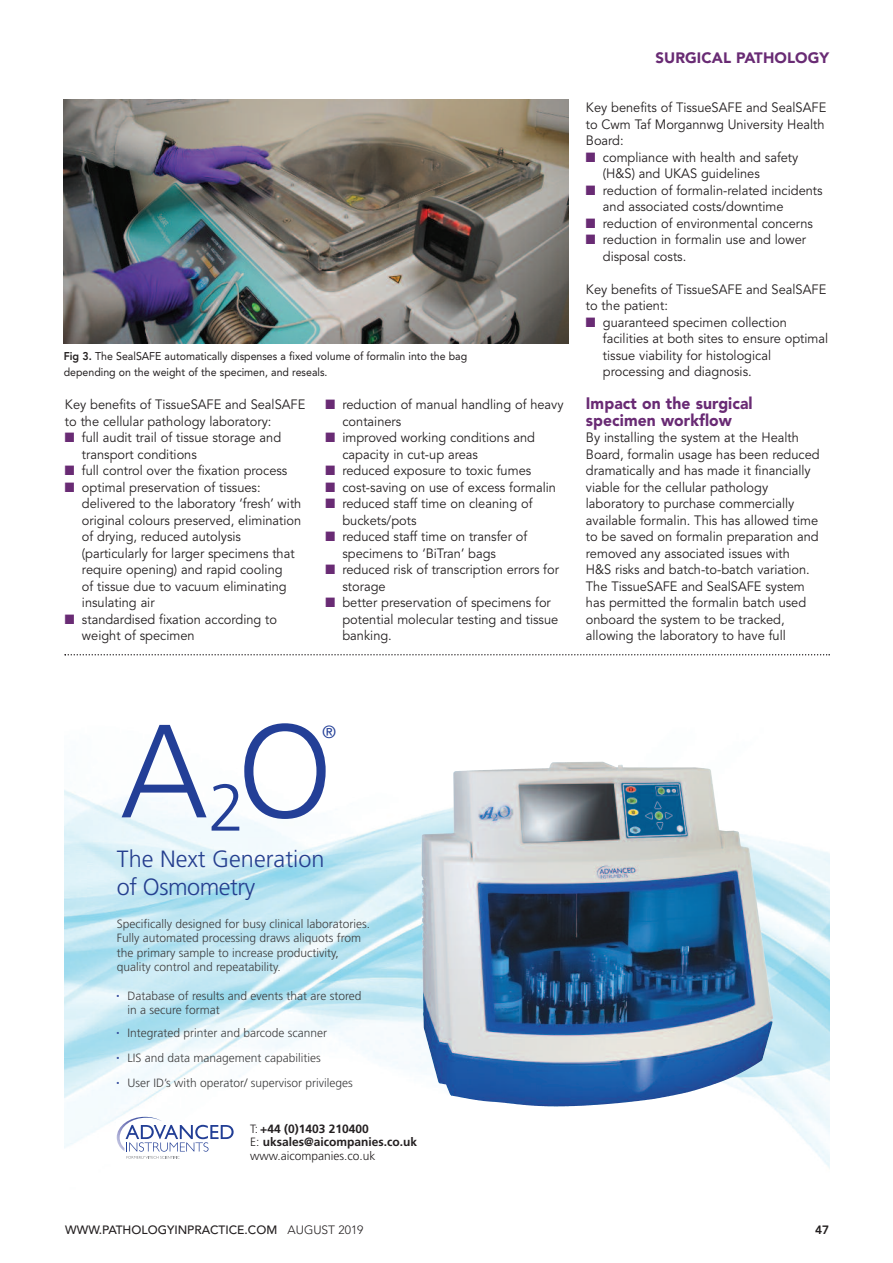
<style>
.page{position:relative;width:893px;height:1263px;background:#fff}
.page>*{position:absolute;margin:0;border:0;box-sizing:border-box;transform-origin:0 0}
.t1{font:300 132.45px "Frutiger";color:#233f97}
.t2{font:300 23.55px/27.6px "Frutiger";color:#253f8f}
.t3{font:300 17.7px "Frutiger";color:#233f97}
.t4{font:900 16.5px/16.5px "Avenir";letter-spacing:.005em;color:#692b74;scale:.95 1}
.t5{font:900 15px "Avenir";letter-spacing:.005em;color:#692b74}
.t6{font:13.5px/16.5px "Avenir";color:#231f20;scale:.95 1}
.t7{font:300 12px/14.4px "Frutiger";color:#3e3e3f}
.t8{font:700 12px/13px "Frutiger";color:#231f20}
.t9{font:500 12px "Avenir";color:#231f20}
.t10{font:300 12px "Frutiger";color:#231f20}
.t11{font:800 12px "Avenir";color:#231f20}
.t12{font:11.25px/16.5px "Avenir";color:#231f20;scale:.94 1}
.s1{font-weight:800}
.s2{color:#692b74}
.s3{font-weight:300}
</style>
<div class="page">
<img style="left:65px;top:761px;width:765px;height:408px">
<img style="left:422px;top:762px;width:176px;height:73px">
<img style="left:117px;top:1117px;width:45px;height:34px">
<svg style="left:126px;top:1125px;width:108px;height:34px"></svg>
<svg style="left:65px;top:654px;width:765px;height:1px"></svg>
<img style="left:64px;top:100px;width:505px;height:243px">
<svg style="left:117px;top:995px;width:6px;height:3px"></svg>
<svg style="left:117px;top:1031px;width:6px;height:4px"></svg>
<svg style="left:117px;top:1057px;width:6px;height:3px"></svg>
<svg style="left:117px;top:1082px;width:6px;height:3px"></svg>
<p class="t12" style="left:64px;top:347px;width:431px"><span class="s1">Fig 3.</span> The SealSAFE automatically dispenses a fixed volume of formalin into the bag depending on the weight of the specimen, and reseals.</p>
<p class="t6" style="left:65px;top:397px;width:255px">Key benefits of TissueSAFE and SealSAFE to the cellular pathology laboratory:</p>
<p class="t6" style="left:82px;top:430px;width:211px;text-indent:-17px"><span class="s2">■</span> full audit trail of tissue storage and transport conditions</p>
<p class="t6" style="left:65px;top:463px;width:236px"><span class="s2">■</span> full control over the fixation process</p>
<p class="t6" style="left:82px;top:479px;width:232px;text-indent:-17px"><span class="s2">■</span> optimal preservation of tissues: delivered to the laboratory ‘fresh’ with original colours preserved, elimination of drying, reduced autolysis (particularly for larger specimens that require opening) and rapid cooling<br>of tissue due to vacuum eliminating insulating air</p>
<p class="t6" style="left:82px;top:611px;width:207px;text-indent:-17px"><span class="s2">■</span> standardised fixation according to weight of specimen</p>
<p class="t6" style="left:342px;top:397px;width:234px;text-indent:-17px"><span class="s2">■</span> reduction of manual handling of heavy containers</p>
<p class="t6" style="left:342px;top:430px;width:204px;text-indent:-17px"><span class="s2">■</span> improved working conditions and capacity in cut-up areas</p>
<p class="t6" style="left:325px;top:463px;width:218px"><span class="s2">■</span> reduced exposure to toxic fumes</p>
<p class="t6" style="left:325px;top:479px;width:244px"><span class="s2">■</span> cost-saving on use of excess formalin</p>
<p class="t6" style="left:342px;top:496px;width:202px;text-indent:-17px"><span class="s2">■</span> reduced staff time on cleaning of buckets/pots</p>
<p class="t6" style="left:342px;top:529px;width:196px;text-indent:-17px"><span class="s2">■</span> reduced staff time on transfer of specimens to ‘BiTran’ bags</p>
<p class="t6" style="left:342px;top:562px;width:229px;text-indent:-17px"><span class="s2">■</span> reduced risk of transcription errors for storage</p>
<p class="t6" style="left:342px;top:595px;width:229px;text-indent:-17px"><span class="s2">■</span> better preservation of specimens for potential molecular testing and tissue banking.</p>
<p class="t5" style="left:655px;top:45px;width:175px">SURGICAL PATHOLOGY</p>
<p class="t6" style="left:586px;top:100px;width:255px">Key benefits of TissueSAFE and SealSAFE to Cwm Taf Morgannwg University Health<br>Board:</p>
<p class="t6" style="left:603px;top:149px;width:207px;text-indent:-17px"><span class="s2">■</span> compliance with health and safety (H&amp;S) and UKAS guidelines</p>
<p class="t6" style="left:603px;top:182px;width:233px;text-indent:-17px"><span class="s2">■</span> reduction of formalin-related incidents and associated costs/downtime</p>
<p class="t6" style="left:586px;top:215px;width:241px"><span class="s2">■</span> reduction of environmental concerns</p>
<p class="t6" style="left:603px;top:232px;width:215px;text-indent:-17px"><span class="s2">■</span> reduction in formalin use and lower disposal costs.</p>
<p class="t6" style="left:586px;top:281px;width:255px">Key benefits of TissueSAFE and SealSAFE to the patient:</p>
<p class="t6" style="left:603px;top:314px;width:239px;text-indent:-17px"><span class="s2">■</span> guaranteed specimen collection facilities at both sites to ensure optimal tissue viability for histological processing and diagnosis.</p>
<p class="t4" style="left:586px;top:395px;width:177px">Impact on the surgical specimen workflow</p>
<p class="t6" style="left:586px;top:430px;width:248px">By installing the system at the Health Board, formalin usage has been reduced dramatically and has made it financially viable for the cellular pathology laboratory to purchase commercially available formalin. This has allowed time to be saved on formalin preparation and removed any associated issues with<br>H&amp;S risks and batch-to-batch variation.<br>The TissueSAFE and SealSAFE system has permitted the formalin batch used onboard the system to be tracked, allowing the laboratory to have full</p>
<h1 class="t1" style="left:120px;top:718px;width:214px">A<sub>2</sub>O</h1>
<h3 class="t3" style="left:322px;top:725px;width:16px">®</h3>
<h2 class="t2" style="left:117px;top:847px;width:209px">The Next Generation of Osmometry</h2>
<p class="t7" style="left:117px;top:918px;width:255px">Specifically designed for busy clinical laboratories.<br>Fully automated processing draws aliquots from the primary sample to increase productivity, quality control and repeatability.</p>
<p class="t7" style="left:127px;top:990px;width:236px">Database of results and events that are stored in a secure format</p>
<p class="t7" style="left:127px;top:1021px;width:227px;line-height:25.2px">Integrated printer and barcode scanner<br>LIS and data management capabilities<br>User ID’s with operator/ supervisor privileges</p>
<p class="t8" style="left:250px;top:1123px;width:168px"><span class="s3">T:</span> +44 (0)1403 210400<br><span class="s3">E:</span> uksales@aicompanies.co.uk</p>
<p class="t10" style="left:250px;top:1151px;width:127px">www.aicompanies.co.uk</p>
<p class="t9" style="left:65px;top:1220px;width:300px">WWW.PATHOLOGYINPRACTICE.COM <span class="s3">AUGUST 2019</span></p>
<p class="t11" style="left:815px;top:1221px;width:16px">47</p>
</div>
